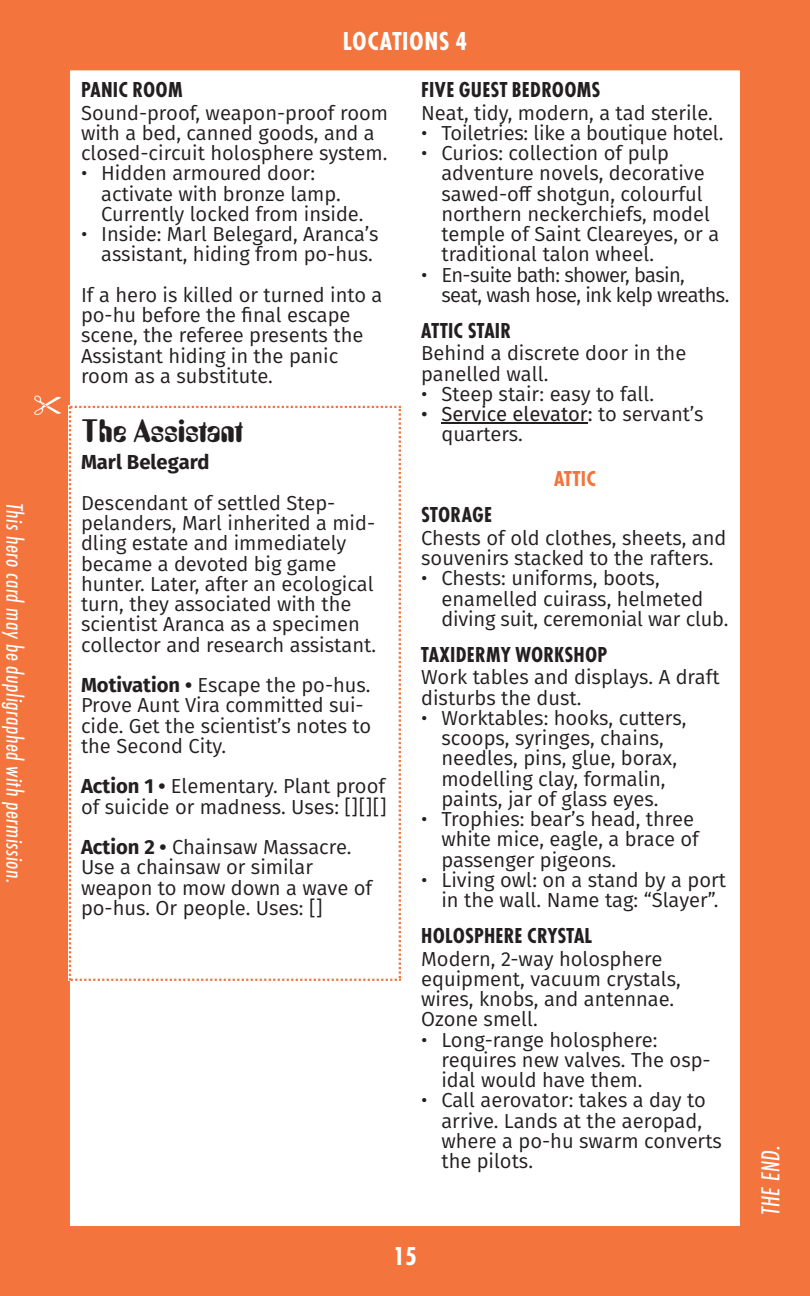
<style>
.page{position:relative;width:810px;height:1296px;background:#f3743d}
.page>*{position:absolute;margin:0;border:0;box-sizing:border-box;transform-origin:0 0}
.t1{font:31.5px "Amelia Pro";letter-spacing:.01em;color:#231f20}
.t2{font:700 27px "Futura Con";letter-spacing:.02em;color:#fff}
.t3{font:27px "Futura Con Boo Obl";color:#fff}
.t4{font:24.75px "Futura Con Boo Obl";letter-spacing:.02em;color:#fff}
.t5{font:700 22.5px "Futura Con";letter-spacing:.01em;color:#231f20}
.t6{font:700 22.5px "Futura Con";letter-spacing:.015em;color:#f3743d}
.t7{font:20.25px/20.2px "Fira Sans";color:#231f20}
.t8{font:20.25px/20.2px "Fira Sans";letter-spacing:-.03em;color:#231f20}
.t9{font:700 20.25px "Fira Sans";color:#231f20}
.s1{font-weight:700}
.s2{font-style:inherit}
</style>
<div class="page">
<div style="left:68px;top:68px;width:674px;height:1160px;background:#fff;border:2px solid #f3743d"></div>
<svg style="left:69px;top:406px;width:332px;height:575px"></svg>
<hr style="left:441px;top:423px;width:147px;height:1px;background:#231f20">
<svg style="left:34px;top:395px;width:27px;height:20px"></svg>
<p class="t4" style="left:25px;top:503px;width:382px;rotate:90deg">This hero card may be dupligraphed with permission.</p>
<h2 class="t2" style="left:343px;top:31px;width:126px">LOCATIONS 4</h2>
<p class="t5" style="left:81px;top:81px;width:103px">PANIC ROOM</p>
<p class="t7" style="left:81px;top:103px;width:309px">Sound-proof, weapon-proof room with a bed, canned goods, and a closed-circuit holosphere system.</p>
<p class="t7" style="left:101px;top:163px;width:264px;text-indent:-20px">• Hidden armoured door: activate with bronze lamp.<br>Currently locked from inside.</p>
<p class="t7" style="left:81px;top:224px;width:299px;text-align:right">• Inside: Marl Belegard, Aranca’s assistant, hiding from po-hus.</p>
<p class="t7" style="left:81px;top:285px;width:303px">If a hero is killed or turned into a po-hu before the final escape scene, the referee presents the<br>Assistant hiding in the panic room as a substitute.</p>
<h1 class="t1" style="left:81px;top:420px;width:163px">The Assistant</h1>
<p class="t9" style="left:81px;top:450px;width:130px">Marl Belegard</p>
<p class="t7" style="left:81px;top:493px;width:297px">Descendant of settled Step‐ pelanders, Marl inherited a mid‐ dling estate and immediately became a devoted big game hunter. Later, after an ecological turn, they associated with the scientist Aranca as a specimen collector and research assistant.</p>
<p class="t7" style="left:81px;top:675px;width:292px"><span class="s1">Motivation •</span> Escape the po-hus.<br>Prove Aunt Vira committed sui‐ cide. Get the scientist’s notes to the Second City.</p>
<p class="t7" style="left:81px;top:776px;width:307px"><span class="s1">Action 1 •</span> Elementary. Plant proof of suicide or madness. Uses: [][][]</p>
<p class="t7" style="left:81px;top:837px;width:293px"><span class="s1">Action 2 •</span> Chainsaw Massacre.<br>Use a chainsaw or similar weapon to mow down a wave of po-hus. Or people. Uses: []</p>
<p class="t5" style="left:421px;top:81px;width:181px">FIVE GUEST BEDROOMS</p>
<p class="t7" style="left:421px;top:103px;width:293px">Neat, tidy, modern, a tad sterile.</p>
<p class="t7" style="left:421px;top:123px;width:304px">• Toiletries: like a boutique hotel.</p>
<p class="t7" style="left:441px;top:143px;width:279px;text-indent:-20px">• Curios: collection of pulp adventure novels, decorative sawed-off shotgun, colourful northern neckerchiefs, model temple of Saint Cleareyes, or a traditional talon wheel.</p>
<p class="t8" style="left:441px;top:265px;width:289px;text-indent:-20px">• En-suite bath: shower, basin, seat, wash hose, ink kelp wreaths.</p>
<p class="t5" style="left:421px;top:322px;width:91px">ATTIC STAIR</p>
<p class="t7" style="left:421px;top:343px;width:267px">Behind a discrete door in the panelled wall.</p>
<p class="t7" style="left:421px;top:384px;width:234px">• Steep stair: easy to fall.</p>
<p class="t7" style="left:441px;top:404px;width:264px;text-indent:-20px"><span class="s2">• Service elevator:</span> to servant’s quarters.</p>
<p class="t6" style="left:554px;top:470px;width:43px">ATTIC</p>
<p class="t5" style="left:421px;top:506px;width:72px">STORAGE</p>
<p class="t7" style="left:421px;top:528px;width:307px">Chests of old clothes, sheets, and souvenirs stacked to the rafters.</p>
<p class="t7" style="left:441px;top:568px;width:288px;text-indent:-20px">• Chests: uniforms, boots, enamelled cuirass, helmeted diving suit, ceremonial war club.</p>
<p class="t5" style="left:421px;top:646px;width:188px">TAXIDERMY WORKSHOP</p>
<p class="t7" style="left:421px;top:667px;width:300px">Work tables and displays. A draft disturbs the dust.</p>
<p class="t7" style="left:421px;top:708px;width:267px;text-align:center">• Worktables: hooks, cutters, scoops, syringes, chains, needles, pins, glue, borax, modelling clay, formalin, paints, jar of glass eyes.</p>
<p class="t7" style="left:441px;top:809px;width:259px;text-indent:-20px">• Trophies: bear’s head, three white mice, eagle, a brace of passenger pigeons.</p>
<p class="t7" style="left:441px;top:870px;width:286px;text-indent:-20px">• Living owl: on a stand by a port in the wall. Name tag: “Slayer”.</p>
<p class="t5" style="left:421px;top:927px;width:172px">HOLOSPHERE CRYSTAL</p>
<p class="t7" style="left:421px;top:949px;width:261px">Modern, 2-way holosphere equipment, vacuum crystals, wires, knobs, and antennae.<br>Ozone smell.</p>
<p class="t7" style="left:441px;top:1030px;width:271px;text-indent:-20px">• Long-range holosphere: requires new valves. The osp‐ idal would have them.</p>
<p class="t7" style="left:441px;top:1090px;width:282px;text-indent:-20px">• Call aerovator: takes a day to arrive. Lands at the aeropad, where a po-hu swarm converts the pilots.</p>
<h2 class="t2" style="left:393px;top:1246px;width:25px">15</h2>
<h2 class="t3" style="left:760px;top:1215px;width:72px;rotate:-90deg">THE END.</h2>
</div>
